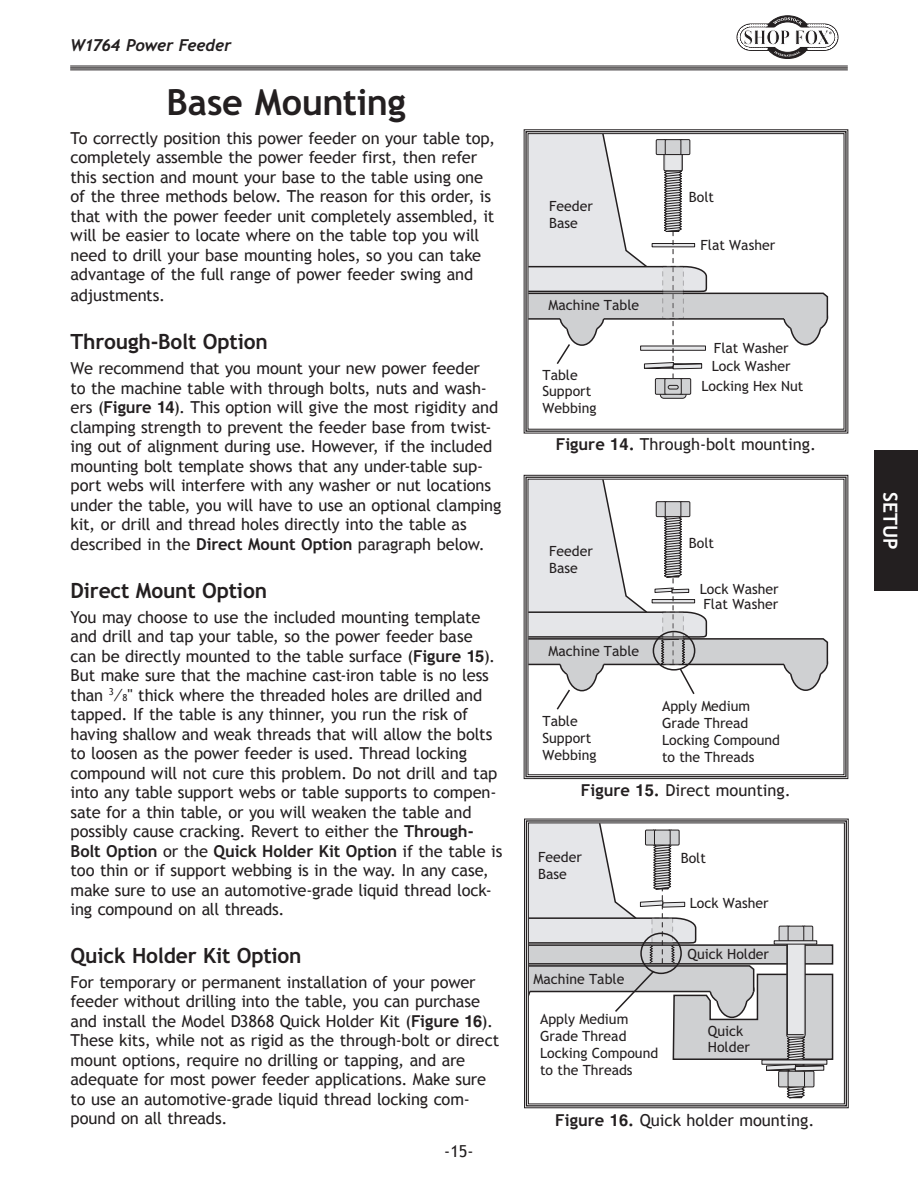
<style>
.page{position:relative;width:918px;height:1188px;background:#fff}
.page>*{position:absolute;margin:0;border:0;box-sizing:border-box;transform-origin:0 0}
.t1{font:36px "Trebuchet MS Bold";letter-spacing:-.01em;color:#231f20}
.t2{font:21px "Trebuchet MS Bold";letter-spacing:-.01em;color:#231f20}
.t3{font:19.5px "Trebuchet MS Bold";letter-spacing:-.005em;color:#fff}
.t4{font:16.5px/19.5px "Trebuchet MS";letter-spacing:-.01em;color:#231f20}
.t5{font:16.5px "Trebuchet MS Bold";letter-spacing:-.005em;color:#231f20}
.t6{font:italic 16.5px "Trebuchet MS Bold";letter-spacing:-.015em;color:#231f20}
.t7{font:14.1px/17px "Trebuchet MS";color:#231f20}
.s1{font-family:"Trebuchet MS Bold"}
.s2{font-family:"Helvetica";font-weight:700}
.s3{font-size:9.6px}
.s4{font-family:"Trebuchet MS"}
</style>
<div class="page">
<div style="left:875px;top:451px;width:43px;height:140px;background:#231f20"></div>
<svg style="left:736px;top:15px;width:103px;height:44px"></svg>
<hr style="left:70px;top:66px;width:778px;height:4px;background:#747273">
<hr style="left:70px;top:66px;width:778px;height:1px;background:#231f20">
<hr style="left:70px;top:67px;width:778px;height:2px;background:#231f20">
<hr style="left:70px;top:70px;width:778px;height:1px;background:#231f20">
<svg style="left:523px;top:129px;width:326px;height:305px"></svg>
<div style="left:525px;top:131px;width:322px;height:301px;border:1px solid #231f20"></div>
<svg style="left:524px;top:818px;width:325px;height:290px"></svg>
<div style="left:526px;top:820px;width:321px;height:286px;border:1px solid #231f20"></div>
<div style="left:528px;top:823px;width:317px;height:281px;border:1px solid #231f20"></div>
<svg style="left:523px;top:475px;width:326px;height:304px"></svg>
<div style="left:525px;top:477px;width:322px;height:300px;border:1px solid #231f20"></div>
<p class="t6" style="left:70px;top:36px;width:163px">W1764 Power Feeder</p>
<h1 class="t1" style="left:167px;top:79px;width:241px">Base Mounting</h1>
<p class="t4" style="left:71px;top:128px;width:426px">To correctly position this power feeder on your table top, completely assemble the power feeder first, then refer this section and mount your base to the table using one of the three methods below. The reason for this order, is that with the power feeder unit completely assembled, it will be easier to locate where on the table top you will need to drill your base mounting holes, so you can take advantage of the full range of power feeder swing and</p>
<p class="t4" style="left:71px;top:286px;width:96px">adjustments.</p>
<p class="t2" style="left:71px;top:329px;width:199px">Through-Bolt Option</p>
<p class="t4" style="left:71px;top:359px;width:432px">We recommend that you mount your new power feeder<br>to the machine table with through bolts, nuts and wash&shy;ers (<span class="s1">Figure</span> <span class="s2">14</span>). This option will give the most rigidity and clamping strength to prevent the feeder base from twist&shy;ing out of alignment during use. However, if the included mounting bolt template shows that any under-table sup&shy;port webs will interfere with any washer or nut locations under the table, you will have to use an optional clamping kit, or drill and thread holes directly into the table as described in the <span class="s1">Direct Mount Option</span> paragraph below.</p>
<p class="t2" style="left:71px;top:577px;width:198px">Direct Mount Option</p>
<p class="t4" style="left:71px;top:607px;width:428px">You may choose to use the included mounting template and drill and tap your table, so the power feeder base can be directly mounted to the table surface (<span class="s1">Figure</span> <span class="s2">15</span>).<br>But make sure that the machine cast-iron table is no less than <sup>3</sup>⁄<span class="s3">8</span>" thick where the threaded holes are drilled and tapped. If the table is any thinner, you run the risk of having shallow and weak threads that will allow the bolts to loosen as the power feeder is used. Thread locking compound will not cure this problem. Do not drill and tap into any table support webs or table supports to compen&shy;sate for a thin table, or you will weaken the table and possibly cause cracking. Revert to either the <span class="s1">Through-</span></p>
<p class="t5" style="left:71px;top:840px;width:433px">Bolt Option <span class="s4">or the</span> Quick Holder Kit Option <span class="s4">if the table is</span></p>
<p class="t4" style="left:71px;top:861px;width:423px">too thin or if support webbing is in the way. In any case, make sure to use an automotive-grade liquid thread lock&shy;ing compound on all threads.</p>
<p class="t2" style="left:71px;top:942px;width:233px">Quick Holder Kit Option</p>
<p class="t4" style="left:71px;top:973px;width:430px">For temporary or permanent installation of your power feeder without drilling into the table, you can purchase and install the Model D3868 Quick Holder Kit (<span class="s1">Figure</span> <span class="s2">16</span>).<br>These kits, while not as rigid as the through-bolt or direct mount options, require no drilling or tapping, and are adequate for most power feeder applications. Make sure to use an automotive-grade liquid thread locking com&shy;pound on all threads.</p>
<p class="t4" style="left:444px;top:1142px;width:31px">-15-</p>
<p class="t7" style="left:549px;top:197px;width:45px">Feeder<br>Base</p>
<p class="t7" style="left:548px;top:297px;width:92px">Machine Table</p>
<p class="t7" style="left:543px;top:366px;width:56px">Table<br>Support<br>Webbing</p>
<p class="t7" style="left:689px;top:189px;width:27px">Bolt</p>
<p class="t7" style="left:701px;top:237px;width:76px">Flat Washer</p>
<p class="t7" style="left:712px;top:340px;width:80px;line-height:17.7px">Flat Washer<br>Lock Washer</p>
<p class="t7" style="left:701px;top:378px;width:104px">Locking Hex Nut</p>
<p class="t4" style="left:556px;top:435px;width:262px"><span class="s1">Figure</span> <span class="s2">14</span><span class="s1">.</span> Through-bolt mounting.</p>
<p class="t7" style="left:549px;top:543px;width:45px">Feeder<br>Base</p>
<p class="t7" style="left:548px;top:643px;width:92px">Machine Table</p>
<p class="t7" style="left:543px;top:713px;width:56px">Table<br>Support<br>Webbing</p>
<p class="t7" style="left:689px;top:534px;width:27px">Bolt</p>
<p class="t7" style="left:700px;top:582px;width:80px;line-height:14.2px">Lock Washer<br>Flat Washer</p>
<p class="t7" style="left:662px;top:698px;width:120px">Apply Medium<br>Grade Thread<br>Locking Compound to the Threads</p>
<p class="t4" style="left:581px;top:780px;width:212px"><span class="s1">Figure</span> <span class="s2">15</span><span class="s1">.</span> Direct mounting.</p>
<p class="t7" style="left:538px;top:849px;width:45px">Feeder<br>Base</p>
<p class="t7" style="left:533px;top:971px;width:92px">Machine Table</p>
<p class="t7" style="left:681px;top:850px;width:27px">Bolt</p>
<p class="t7" style="left:690px;top:895px;width:80px">Lock Washer</p>
<p class="t7" style="left:688px;top:946px;width:83px">Quick Holder</p>
<p class="t7" style="left:540px;top:1011px;width:120px">Apply Medium<br>Grade Thread<br>Locking Compound to the Threads</p>
<p class="t4" style="left:555px;top:1111px;width:261px"><span class="s1">Figure</span> <span class="s2">16</span><span class="s1">.</span> Quick holder mounting.</p>
<p class="t7" style="left:708px;top:1022px;width:43px">Quick<br>Holder</p>
<p class="t3" style="left:903px;top:492px;width:59px;rotate:90deg">SETUP</p>
</div>
